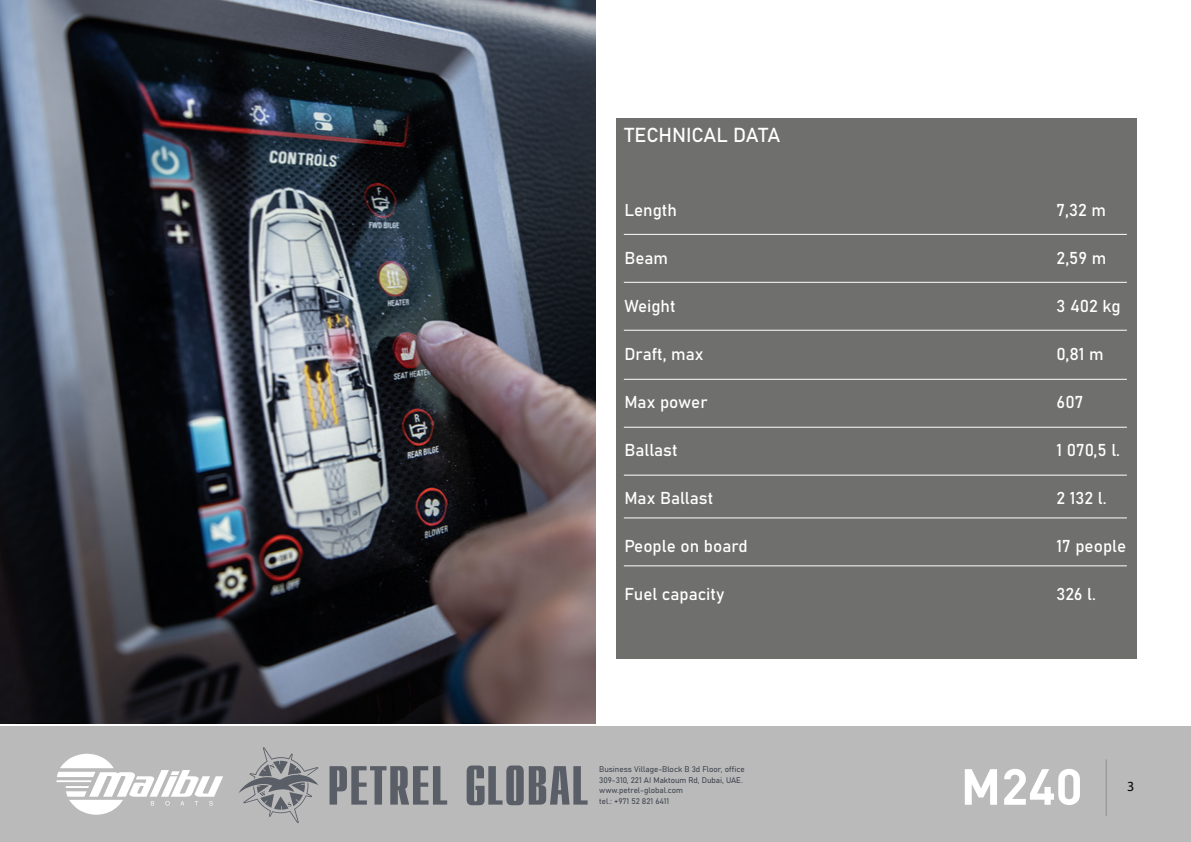
<style>
.page{position:relative;width:1191px;height:842px;background:#fff}
.page>*{position:absolute;margin:0;border:0;box-sizing:border-box;transform-origin:0 0}
.t1{font:700 50px "DIN Pro";color:#fff}
.t2{font:20px "Bahnschrift";color:#fff}
.t3{font:17px "Bahnschrift";color:#fff}
.t4{font:14px "Myriad Pro";color:#000}
.t5{font:8px/10.8px "Bahnschrift";color:#3a3f49}
</style>
<div class="page">
<div style="left:0;top:726px;width:1191px;height:116px;background:#bababa"></div>
<svg style="left:238px;top:747px;width:80px;height:76px"></svg>
<svg style="left:329px;top:766px;width:118px;height:39px"></svg>
<svg style="left:466px;top:765px;width:121px;height:40px"></svg>
<img style="left:0;top:0;width:595px;height:723px">
<div style="left:616px;top:118px;width:520px;height:540px;background:#6f6f6e"></div>
<hr style="left:624px;top:234px;width:502px;height:1px;background:#fff">
<hr style="left:624px;top:379px;width:502px;height:1px;background:#fff">
<hr style="left:624px;top:517px;width:502px;height:1px;background:#fff">
<hr style="left:624px;top:282px;width:502px;height:1px;background:#fff">
<hr style="left:624px;top:427px;width:502px;height:1px;background:#fff">
<hr style="left:624px;top:565px;width:502px;height:1px;background:#fff">
<hr style="left:624px;top:330px;width:502px;height:1px;background:#fff">
<hr style="left:624px;top:475px;width:502px;height:1px;background:#fff">
<hr style="left:1105px;top:759px;width:2px;height:57px;background:#9c9c9d">
<svg style="left:57px;top:754px;width:166px;height:61px"></svg>
<p class="t2" style="left:624px;top:120px;width:157px">TECHNICAL DATA</p>
<p class="t3" style="left:624px;top:197px;width:54px">Length</p>
<p class="t3" style="left:1056px;top:197px;width:51px">7,32 m</p>
<p class="t3" style="left:624px;top:245px;width:45px">Beam</p>
<p class="t3" style="left:1056px;top:245px;width:51px">2,59 m</p>
<p class="t3" style="left:624px;top:293px;width:53px">Weight</p>
<p class="t3" style="left:1056px;top:293px;width:66px">3 402 kg</p>
<p class="t3" style="left:624px;top:341px;width:81px">Draft, max</p>
<p class="t3" style="left:1056px;top:341px;width:49px">0,81 m</p>
<p class="t3" style="left:624px;top:389px;width:85px">Max power</p>
<p class="t3" style="left:1056px;top:389px;width:28px">607</p>
<p class="t3" style="left:624px;top:437px;width:55px">Ballast</p>
<p class="t3" style="left:1056px;top:437px;width:65px">1 070,5 l.</p>
<p class="t3" style="left:624px;top:485px;width:90px">Max Ballast</p>
<p class="t3" style="left:1056px;top:485px;width:52px">2 132 l.</p>
<p class="t3" style="left:624px;top:533px;width:125px">People on board</p>
<p class="t3" style="left:1056px;top:533px;width:71px">17 people</p>
<p class="t3" style="left:624px;top:581px;width:101px">Fuel capacity</p>
<p class="t3" style="left:1056px;top:581px;width:41px">326 l.</p>
<p class="t5" style="left:599px;top:763px;width:147px">Business Village-Block B 3d Floor, office<br>309-310, 221 AI Maktoum Rd, Dubai, UAE. www.petrel-global.com<br>tel.: +971 52 821 6411</p>
<h1 class="t1" style="left:960px;top:745px;width:123px">M240</h1>
<p class="t4" style="left:1127px;top:777px;width:9px">3</p>
</div>
